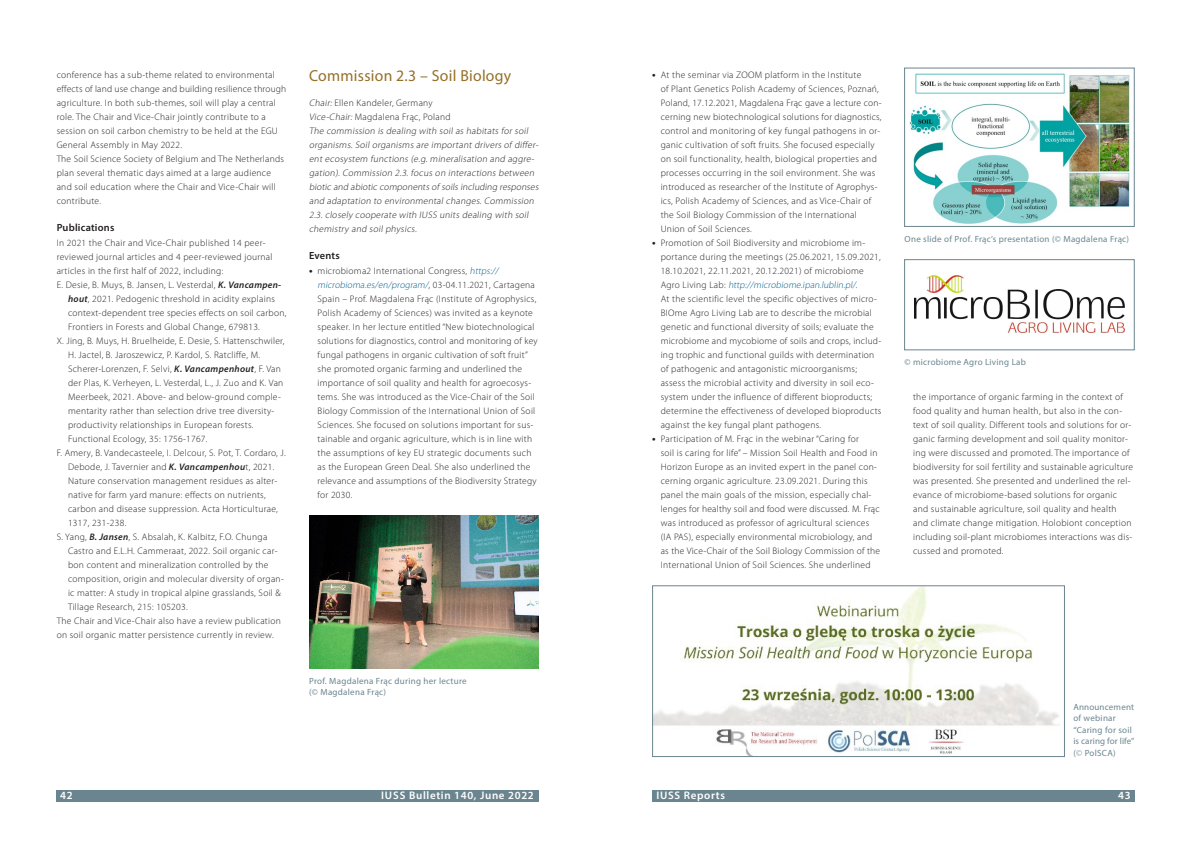
<style>
.page{position:relative;width:1191px;height:842px;background:#fff}
.page>*{position:absolute;margin:0;border:0;box-sizing:border-box;transform-origin:0 0}
.t1{font:16px "Myriad Pro";letter-spacing:.02em;color:#956f27}
.t2{font:600 11px "Myriad Pro";letter-spacing:.06em;color:#fff}
.t3{font:600 10.4px "Myriad Pro";letter-spacing:.02em;color:#231f20}
.t4{font:300 9.5px/14px "Myriad Pro";letter-spacing:.03em;color:#231f20}
.t5{font:italic 300 9.5px/14px "Myriad Pro";letter-spacing:.015em;color:#231f20}
.t6{font:9px/11.5px "Myriad Pro";letter-spacing:.03em;color:#6a858f}
.s1{font-weight:600;font-style:italic}
.s2{font-style:normal}
.s3{font-weight:700;font-size:10.5px}
.s4{font-style:italic;color:#005e8b}
.s5{font-weight:300}
</style>
<div class="page">
<div style="left:57px;top:790px;width:482px;height:11px;background:#6a858f"></div>
<div style="left:652px;top:790px;width:482px;height:11px;background:#6a858f"></div>
<img style="left:309px;top:515px;width:230px;height:153px">
<img style="left:909px;top:73px;width:220px;height:150px">
<div style="left:904px;top:68px;width:230px;height:159px;border:1px solid #6a858f"></div>
<img style="left:914px;top:275px;width:210px;height:57px">
<div style="left:904px;top:259px;width:230px;height:91px;border:1px solid #6a858f"></div>
<img style="left:654px;top:587px;width:405px;height:168px">
<div style="left:652px;top:585px;width:412px;height:172px;border:1px solid #6a858f"></div>
<p class="t4" style="left:57px;top:68px;width:231px">conference has a sub-theme related to environmental effects of land use change and building resilience through agriculture. In both sub-themes, soil will play a central role. The Chair and Vice-Chair jointly contribute to a session on soil carbon chemistry to be held at the EGU General Assembly in May 2022.<br>The Soil Science Society of Belgium and The Netherlands plan several thematic days aimed at a large audience and soil education where the Chair and Vice-Chair will contribute.</p>
<p class="t3" style="left:57px;top:221px;width:59px">Publications</p>
<p class="t4" style="left:57px;top:236px;width:210px">In 2021 the Chair and Vice-Chair published 14 peer-</p>
<p class="t4" style="left:57px;top:250px;width:217px">reviewed journal articles and 4 peer-reviewed journal</p>
<p class="t4" style="left:57px;top:264px;width:168px">articles in the first half of 2022, including:</p>
<p class="t4" style="left:57px;top:278px;width:226px">E. Desie, B. Muys, B. Jansen, L. Vesterdal, <span class="s1">K. Vancampen-</span></p>
<p class="t4" style="left:68px;top:292px;width:208px"><span class="s1">hout</span>, 2021. Pedogenic threshold in acidity explains</p>
<p class="t4" style="left:68px;top:306px;width:220px">context-dependent tree species effects on soil carbon,</p>
<p class="t4" style="left:68px;top:320px;width:193px">Frontiers in Forests and Global Change, 679813.</p>
<p class="t4" style="left:57px;top:334px;width:229px">X. Jing, B. Muys, H. Bruelheide, E. Desie, S. Hattenschwiler,</p>
<p class="t4" style="left:68px;top:348px;width:193px">H. Jactel, B. Jaroszewicz, P. Kardol, S. Ratcliffe, M.</p>
<p class="t4" style="left:68px;top:362px;width:214px">Scherer-Lorenzen, F. Selvi, <span class="s1">K. Vancampenhout</span>, F. Van</p>
<p class="t4" style="left:68px;top:376px;width:217px">der Plas, K. Verheyen, L. Vesterdal, L., J. Zuo and K. Van</p>
<p class="t4" style="left:68px;top:390px;width:214px">Meerbeek, 2021. Above- and below-ground comple-</p>
<p class="t4" style="left:68px;top:404px;width:208px">mentarity rather than selection drive tree diversity-</p>
<p class="t4" style="left:68px;top:418px;width:187px">productivity relationships in European forests.</p>
<p class="t4" style="left:68px;top:432px;width:141px">Functional Ecology, 35: 1756-1767.</p>
<p class="t4" style="left:57px;top:446px;width:230px">F. Amery, B. Vandecasteele, I. Delcour, S. Pot, T. Cordaro, J.</p>
<p class="t4" style="left:68px;top:460px;width:208px">Debode, J. Tavernier and <span class="s1">K. Vancampenhou</span>t, 2021.</p>
<p class="t4" style="left:68px;top:474px;width:211px">Nature conservation management residues as alter-</p>
<p class="t4" style="left:68px;top:488px;width:199px">native for farm yard manure: effects on nutrients,</p>
<p class="t4" style="left:68px;top:502px;width:211px">carbon and disease suppression. Acta Horticulturae,</p>
<p class="t4" style="left:68px;top:516px;width:60px">1317, 231-238.</p>
<p class="t4" style="left:57px;top:530px;width:212px">S. Yang, <span class="s1">B. Jansen</span>, S. Absalah, K. Kalbitz, F.O. Chunga</p>
<p class="t4" style="left:68px;top:544px;width:211px">Castro and E.L.H. Cammeraat, 2022. Soil organic car-</p>
<p class="t4" style="left:68px;top:558px;width:202px">bon content and mineralization controlled by the</p>
<p class="t4" style="left:68px;top:572px;width:217px">composition, origin and molecular diversity of organ-</p>
<p class="t4" style="left:68px;top:586px;width:214px">ic matter: A study in tropical alpine grasslands, Soil &amp;</p>
<p class="t4" style="left:68px;top:600px;width:121px">Tillage Research, 215: 105203.</p>
<p class="t4" style="left:57px;top:614px;width:226px">The Chair and Vice-Chair also have a review publication</p>
<p class="t4" style="left:57px;top:628px;width:218px">on soil organic matter persistence currently in review.</p>
<h1 class="t1" style="left:309px;top:65px;width:204px">Commission 2.3 – Soil Biology</h1>
<p class="t5" style="left:309px;top:96px;width:233px">Chair: <span class="s2">Ellen Kandeler, Germany<br></span>Vice-Chair: <span class="s2">Magdalena Frąc, Poland<br></span>The commission is dealing with soil as habitats for soil organisms. Soil organisms are important drivers of differ&shy;ent ecosystem functions (e.g. mineralisation and aggre&shy;gation). Commission 2.3. focus on interactions between biotic and abiotic components of soils including responses and adaptation to environmental changes. Commission 2.3. closely cooperate with IUSS units dealing with soil chemistry and soil physics.</p>
<p class="t3" style="left:309px;top:249px;width:32px">Events</p>
<p class="t4" style="left:317px;top:264px;width:222px;text-indent:-9px"><span class="s3">•</span> microbioma2 International Congress, <span class="s4">https:// microbioma.es/en/program/</span>, 0 3 -04. 1 1 . 2 0 2 1 , Ca rta g e n a Spain – Prof. Magdalena Frąc (Institute of Agrophysics, Polish Academy of Sciences) was invited as a keynote speaker. In her lecture entitled “New biotechnological solutions for diagnostics, control and monitoring of key fungal pathogens in organic cultivation of soft fruit” she promoted organic farming and underlined the importance of soil quality and health for agroecosys&shy;tems. She was introduced as the Vice-Chair of the Soil Biology Commission of the International Union of Soil Sciences. She focused on solutions important for sus&shy;tainable and organic agriculture, which is in line with the assumptions of key EU strategic documents such as the European Green Deal. She also underlined the relevance and assumptions of the Biodiversity Strategy for 2030.</p>
<p class="t6" style="left:309px;top:675px;width:159px">Prof. Magdalena Frąc during her lecture (© Magdalena Frąc)</p>
<p class="t4" style="left:660px;top:68px;width:222px;text-indent:-9px"><span class="s3">•</span> At the seminar via ZOOM platform in the Institute<br>of Plant Genetics Polish Academy of Sciences, Poznań, Poland, 17.12.2021, Magdalena Frąc gave a lecture con&shy;cerning new biotechnological solutions for diagnostics, control and monitoring of key fungal pathogens in or&shy;ganic cultivation of soft fruits. She focused especially on soil functionality, health, biological properties and processes occurring in the soil environment. She was introduced as researcher of the Institute of Agrophys&shy;ics, Polish Academy of Sciences, and as Vice-Chair of the Soil Biology Commission of the International Union of Soil Sciences.</p>
<p class="t4" style="left:660px;top:236px;width:222px;text-indent:-9px"><span class="s3">•</span> Promotion of Soil Biodiversity and microbiome im&shy;portance during the meetings (25.06.2021, 15.09.2021, 18.10.2021, 22.11.2021, 20.12.2021) of microbiome<br>A g ro L i v i n g L a b : <span class="s4">http://microbiome.ipan.lublin.pl/</span>.<br>At the scientific level the specific objectives of micro-BIOme Agro Living Lab are to describe the microbial genetic and functional diversity of soils; evaluate the microbiome and mycobiome of soils and crops, includ&shy;ing trophic and functional guilds with determination of pathogenic and antagonistic microorganisms; assess the microbial activity and diversity in soil eco&shy;system under the influence of different bioproducts; determine the effectiveness of developed bioproducts against the key fungal plant pathogens.</p>
<p class="t4" style="left:660px;top:432px;width:221px;text-indent:-9px"><span class="s3">•</span> Participation of M. Frąc in the webinar “Caring for<br>soil is caring for life” – Mission Soil Health and Food in Horizon Europe as an invited expert in the panel con&shy;cerning organic agriculture. 23.09.2021. During this panel the main goals of the mission, especially chal&shy;lenges for healthy soil and food were discussed. M. Frąc was introduced as professor of agricultural sciences (IA PAS), especially environmental microbiology, and as the Vice-Chair of the Soil Biology Commission of the International Union of Soil Sciences. She underlined</p>
<p class="t6" style="left:904px;top:233px;width:226px">One slide of Prof. Frąc’s presentation (© Magdalena Frąc)</p>
<p class="t6" style="left:904px;top:356px;width:123px">© microbiome Agro Living Lab</p>
<p class="t4" style="left:913px;top:390px;width:221px">the importance of organic farming in the context of food quality and human health, but also in the con&shy;text of soil quality. Different tools and solutions for or&shy;ganic farming development and soil quality monitor&shy;ing were discussed and promoted. The importance of biodiversity for soil fertility and sustainable agriculture was presented. She presented and underlined the rel&shy;evance of microbiome-based solutions for organic and sustainable agriculture, soil quality and health and climate change mitigation. Holobiont conception including soil-plant microbiomes interactions was dis&shy;cussed and promoted.</p>
<p class="t6" style="left:1073px;top:701px;width:63px">Announcement of webinar “Caring for soil is caring for life” (<span class="s5">©</span> PolSCA)</p>
<p class="t2" style="left:60px;top:788px;width:14px">42</p>
<p class="t2" style="left:381px;top:788px;width:154px">IUSS Bulletin 140, June 2022</p>
<p class="t2" style="left:656px;top:788px;width:70px">IUSS Reports</p>
<p class="t2" style="left:1118px;top:788px;width:14px">43</p>
</div>
